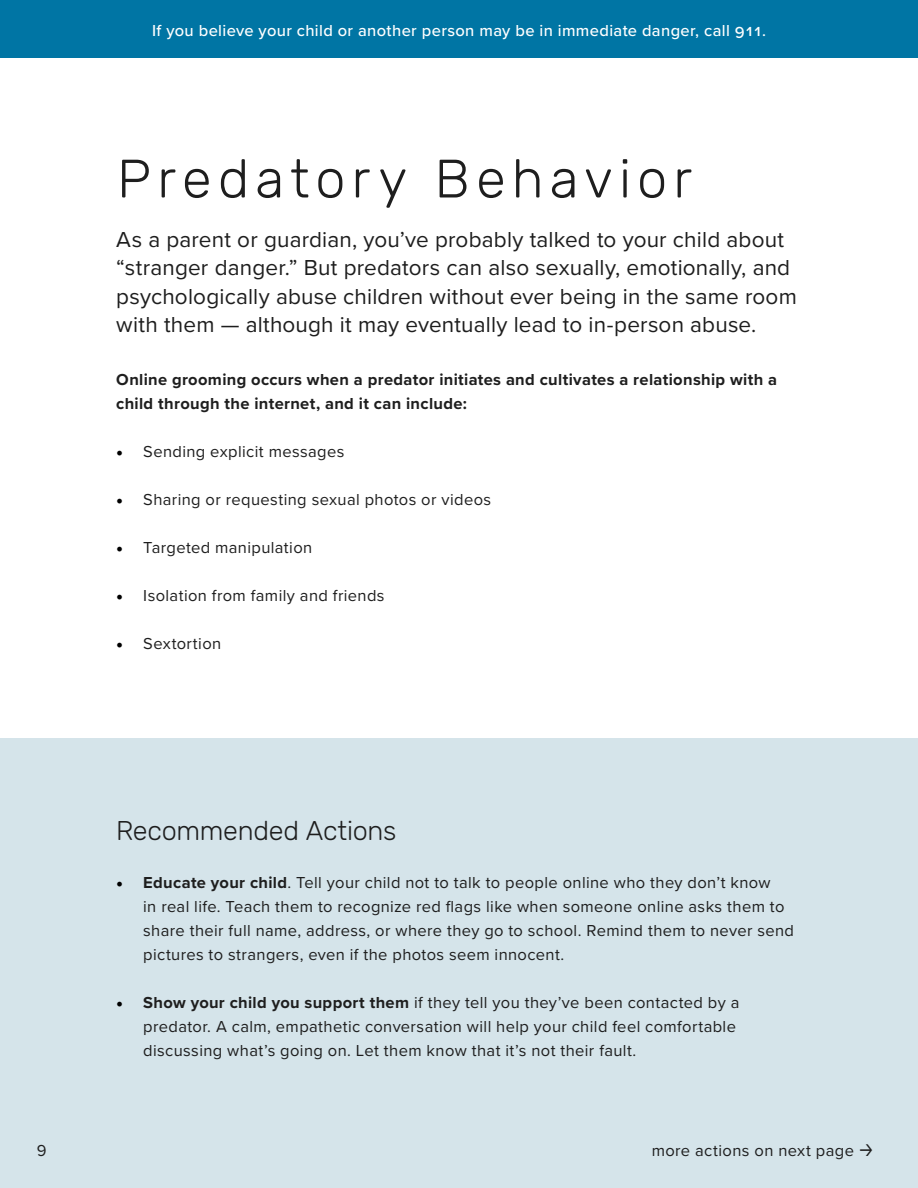
<style>
.page{position:relative;width:918px;height:1188px;background:#fff}
.page>*{position:absolute;margin:0;border:0;box-sizing:border-box;transform-origin:0 0}
.t1{font:300 54px "Rubik";letter-spacing:.11em;color:#1e1e1e}
.t2{font:300 27px "Rubik";letter-spacing:-.01em;color:#1e1e1e}
.t3{font:22.5px/28.5px "Proxima Nova";letter-spacing:.005em;color:#1e1e1e}
.t4{font:16.5px/24px "Proxima Nova";letter-spacing:.025em;color:#1e1e1e}
.t5{font:700 16.5px/24px "Proxima Nova";letter-spacing:.02em;color:#1e1e1e}
.t6{font:500 16.5px "Proxima Nova";letter-spacing:.02em;color:#fff}
.s1{font-family:"Minion Pro";font-size:18px;color:#000}
.s2{font-weight:700}
.s3{font-family:"Helvetica Now Text"}
</style>
<div class="page">
<div style="left:0;top:738px;width:918px;height:450px;background:#d5e4ea"></div>
<div style="left:0;top:0;width:918px;height:58px;background:#0075a4"></div>
<p class="t4" style="left:37px;top:1138px;width:11px">9</p>
<p class="t6" style="left:152px;top:19px;width:616px">If you believe your child or another person may be in immediate danger, call 911.</p>
<h1 class="t1" style="left:117px;top:147px;width:577px">Predatory Behavior</h1>
<p class="t3" style="left:116px;top:224px;width:682px">As a parent or guardian, you’ve probably talked to your child about “stranger danger.” But predators can also sexually, emotionally, and psychologically abuse children without ever being in the same room with them — although it may eventually lead to in-person abuse.</p>
<p class="t5" style="left:116px;top:367px;width:662px">Online grooming occurs when a predator initiates and cultivates a relationship with a child through the internet, and it can include:</p>
<p class="t4" style="left:116px;top:438px;width:230px"><span class="s1">•</span> Sending explicit messages</p>
<p class="t4" style="left:116px;top:486px;width:376px"><span class="s1">•</span> Sharing or requesting sexual photos or videos</p>
<p class="t4" style="left:116px;top:534px;width:198px"><span class="s1">•</span> Targeted manipulation</p>
<p class="t4" style="left:116px;top:582px;width:270px"><span class="s1">•</span> Isolation from family and friends</p>
<p class="t4" style="left:116px;top:630px;width:107px"><span class="s1">•</span> Sextortion</p>
<h2 class="t2" style="left:116px;top:815px;width:282px">Recommended Actions</h2>
<p class="t4" style="left:143px;top:870px;width:652px;text-indent:-27px"><span class="s1">•</span> <span class="s2">Educate your child</span>. Tell your child not to talk to people online who they don’t know<br>in real life. Teach them to recognize red flags like when someone online asks them to share their full name, address, or where they go to school. Remind them to never send pictures to strangers, even if the photos seem innocent.</p>
<p class="t4" style="left:143px;top:990px;width:598px;text-indent:-27px"><span class="s1">•</span> <span class="s2">Show your child you support them</span> if they tell you they’ve been contacted by a predator. A calm, empathetic conversation will help your child feel comfortable discussing what’s going on. Let them know that it’s not their fault.</p>
<p class="t4" style="left:652px;top:1138px;width:223px">more actions on next page <span class="s3">→</span></p>
</div>
